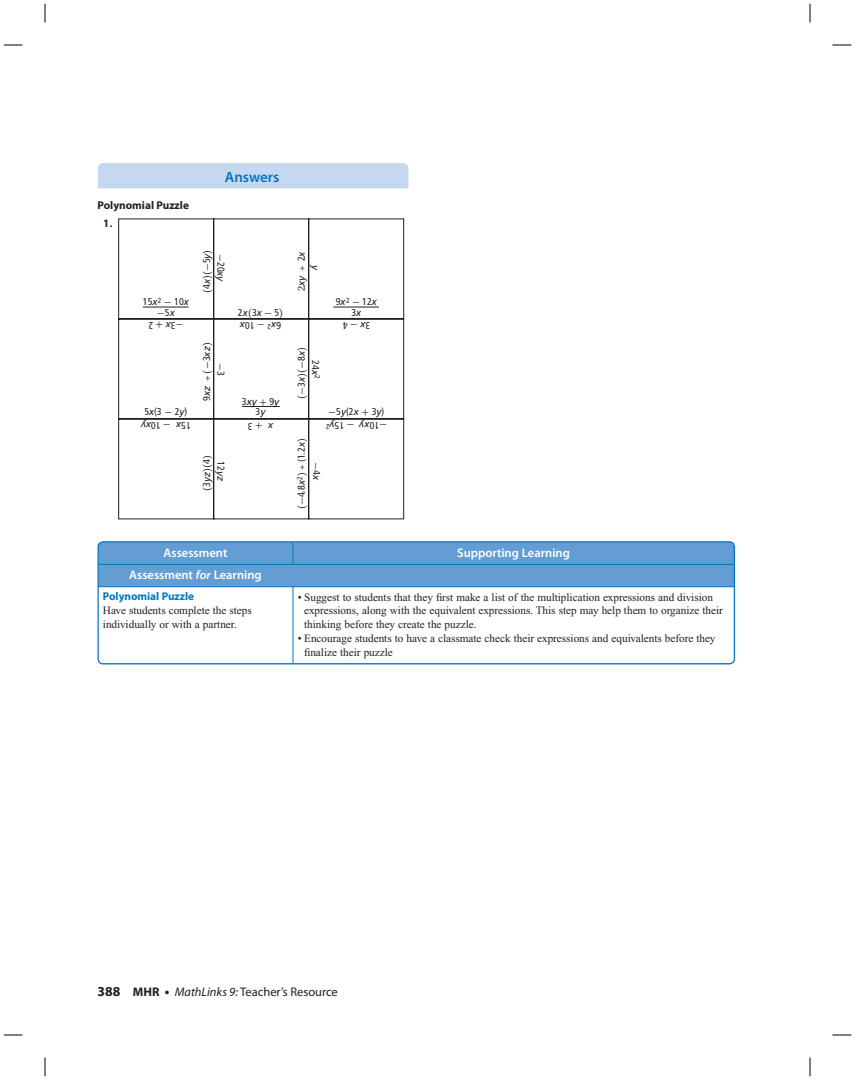
<style>
.page{position:relative;width:855px;height:1080px;background:#fff}
.page>*{position:absolute;margin:0;border:0;box-sizing:border-box;transform-origin:0 0}
.t1{font:600 15px "Myriad Pro";color:#0077c0}
.t2{font:600 12.5px "Myriad Pro";color:#fff}
.t3{font:12.5px "Myriad Pro";color:#231f20}
.t4{font:11.25px/13.8px "Times New Roman";letter-spacing:-.005em;color:#231f20}
.t5{font:700 11.25px "Myriad Pro";color:#231f20}
.t6{font:700 11.25px "Myriad Pro";letter-spacing:-.005em;color:#0077c0}
.t7{font:condensed 10px/10.5px "Frutiger";color:#231f20;text-align:center}
.t8{font:10px "Uni Math";color:#231f20}
.t9{font:italic 10px "Frutiger";color:#231f20}
.t10{font:700 10px "Neo Sans";color:#231f20}
.t11{font:condensed 7.5px "Frutiger";color:#231f20}
.s1{font-family:"Frutiger";font-stretch:condensed}
.s2{font-family:"Frutiger";font-style:italic}
.s3{font-family:"Uni Math";font-stretch:normal}
.s4{font-style:italic;font-stretch:normal}
.s5{font-family:"Uni Math";font-style:normal}
.s6{font-style:normal;font-stretch:condensed}
.s7{font-style:italic;font-stretch:normal;font-size:10px}
.s8{font-style:italic}
.s9{font-weight:700;font-size:13.75px}
.s10{font-weight:700}
</style>
<div class="page">
<div style="left:98px;top:163px;width:311px;height:25px;background:#c6d8ef"></div>
<div style="left:98px;top:542px;width:636px;height:122px;background:#639dd4;border-radius:5px"></div>
<div style="left:98px;top:587px;width:635px;height:76px;background:#fff"></div>
<hr style="left:293px;top:586px;width:441px;height:1px;background:#0077c0">
<svg style="left:293px;top:543px;width:1px;height:21px"></svg>
<hr style="left:98px;top:586px;width:195px;height:1px;background:#0077c0">
<hr style="left:293px;top:587px;width:1px;height:76px;background:#0077c0">
<hr style="left:98px;top:564px;width:195px;height:1px;background:#0077c0">
<hr style="left:293px;top:564px;width:441px;height:1px;background:#0077c0">
<div style="left:98px;top:541px;width:637px;height:123px;border:1px solid #0077c0;border-radius:5px"></div>
<svg style="left:118px;top:218px;width:286px;height:301px"></svg>
<hr style="left:143px;top:307px;width:46px;height:1px;background:#231f20">
<hr style="left:242px;top:406px;width:38px;height:1px;background:#231f20">
<hr style="left:333px;top:307px;width:46px;height:1px;background:#231f20">
<svg style="left:4px;top:44px;width:18px;height:2px"></svg>
<svg style="left:832px;top:44px;width:19px;height:2px"></svg>
<svg style="left:4px;top:1034px;width:18px;height:2px"></svg>
<svg style="left:832px;top:1034px;width:19px;height:2px"></svg>
<svg style="left:44px;top:4px;width:2px;height:18px"></svg>
<svg style="left:44px;top:1058px;width:2px;height:18px"></svg>
<svg style="left:809px;top:4px;width:2px;height:18px"></svg>
<svg style="left:809px;top:1058px;width:2px;height:18px"></svg>
<svg style="left:206px;top:376px;width:4px;height:5px"></svg>
<svg style="left:301px;top:266px;width:4px;height:5px"></svg>
<svg style="left:301px;top:465px;width:4px;height:5px"></svg>
<h1 class="t1" style="left:225px;top:171px;width:56px">Answers</h1>
<p class="t5" style="left:98px;top:201px;width:93px">Polynomial Puzzle</p>
<p class="t10" style="left:103px;top:219px;width:11px">1.</p>
<p class="t8" style="left:203px;top:293px;width:45px;rotate:-90deg">(<span class="s1">4</span><span class="s2">x</span>)(-<span class="s1">5</span><span class="s2">y</span>)</p>
<p class="t7" style="left:225px;top:254px;width:29px;rotate:90deg"><span class="s3">-</span>20<span class="s4">xy</span></p>
<p class="t7" style="left:297px;top:261px;width:12px;rotate:-90deg">2<span class="s4">x</span></p>
<p class="t9" style="left:320px;top:265px;width:7px;rotate:90deg">y</p>
<p class="t9" style="left:297px;top:291px;width:17px;rotate:-90deg"><span class="s5">2</span>xy</p>
<p class="t7" style="left:143px;top:298px;width:47px">15<span class="s4">x</span><sup>2</sup> <span class="s3">-</span> 10<span class="s4">x</span></p>
<p class="t8" style="left:157px;top:308px;width:19px">-<span class="s1">5</span><span class="s2">x</span></p>
<p class="t7" style="left:238px;top:308px;width:47px">2<span class="s4">x</span><span class="s3">(</span>3<span class="s4">x</span> <span class="s3">-</span> 5<span class="s3">)</span></p>
<p class="t7" style="left:336px;top:298px;width:43px">9<span class="s4">x</span><sup>2</sup> <span class="s3">-</span> 12<span class="s4">x<br></span>3<span class="s4">x</span></p>
<p class="t8" style="left:184px;top:329px;width:37px;rotate:-180deg">- <span class="s2">x</span><span class="s1">3</span> +<span class="s1">2</span></p>
<p class="t7" style="left:281px;top:329px;width:43px;rotate:-180deg"><span class="s4">x</span>6 <span class="s3">-</span> 10<span class="s4">x</span></p>
<p class="t11" style="left:271px;top:330px;width:5px;rotate:-180deg">2</p>
<p class="t7" style="left:370px;top:329px;width:29px;rotate:-180deg"><span class="s4">x</span>3 <span class="s3">-</span>4</p>
<p class="t9" style="left:203px;top:401px;width:61px;rotate:-90deg"><span class="s6">9</span>xz <span class="s5">(-</span><span class="s6">3</span>xz<span class="s5">)</span></p>
<p class="t8" style="left:225px;top:363px;width:14px;rotate:90deg">-<span class="s1">3</span></p>
<p class="t9" style="left:242px;top:397px;width:39px"><span class="s6">3</span>xy <span class="s5">+</span> <span class="s6">9</span>y</p>
<p class="t7" style="left:144px;top:407px;width:44px">5<span class="s4">x</span>(3 <span class="s3">-</span> 2<span class="s4">y</span>)</p>
<p class="t7" style="left:256px;top:407px;width:11px">3<span class="s4">y</span></p>
<p class="t7" style="left:191px;top:430px;width:51px;rotate:-180deg">15 <span class="s3">-</span> <span class="s4">xy</span></p>
<p class="t7" style="left:161px;top:430px;width:11px;rotate:-180deg">10</p>
<p class="t9" style="left:181px;top:429px;width:7px;rotate:-180deg">x</p>
<p class="t8" style="left:263px;top:430px;width:17px;rotate:-180deg">+<span class="s1">3</span></p>
<p class="t9" style="left:273px;top:430px;width:7px;rotate:-180deg">x</p>
<p class="t8" style="left:297px;top:399px;width:53px;rotate:-90deg">(-<span class="s1">3</span><span class="s2">x</span>)(-<span class="s1">8</span><span class="s2">x</span>)</p>
<p class="t7" style="left:320px;top:360px;width:20px;rotate:90deg">24<span class="s4">x</span><sup>2</sup></p>
<p class="t7" style="left:328px;top:407px;width:57px"><span class="s3">-</span>5<span class="s4">y</span>(2<span class="s4">x</span> <span class="s3">+</span> 3<span class="s4">y</span>)</p>
<p class="t11" style="left:335px;top:430px;width:10px;rotate:-180deg">2<span class="s7">y</span></p>
<p class="t7" style="left:354px;top:430px;width:21px;rotate:-180deg"><span class="s3">-</span>15</p>
<p class="t7" style="left:387px;top:430px;width:30px;rotate:-180deg"><span class="s3">-</span>10<span class="s4">xy</span></p>
<p class="t7" style="left:297px;top:509px;width:73px;rotate:-90deg"><span class="s3">(-</span>4.8<span class="s4">x</span><sup>2</sup><span class="s3">)</span> (1.2<span class="s4">x</span><span class="s3">)</span></p>
<p class="t8" style="left:203px;top:491px;width:37px;rotate:-90deg">(<span class="s1">3</span><span class="s2">yz</span>)(<span class="s1">4</span>)</p>
<p class="t7" style="left:225px;top:461px;width:21px;rotate:90deg">12<span class="s4">yz</span></p>
<p class="t8" style="left:321px;top:462px;width:20px;rotate:90deg">-<span class="s1">4</span><span class="s2">x</span></p>
<p class="t2" style="left:164px;top:548px;width:65px">Assessment</p>
<p class="t2" style="left:457px;top:548px;width:114px">Supporting Learning</p>
<p class="t2" style="left:129px;top:570px;width:134px">Assessment <span class="s8">for</span> Learning</p>
<p class="t6" style="left:103px;top:592px;width:93px">Polynomial Puzzle</p>
<p class="t4" style="left:103px;top:604px;width:150px">Have students complete the steps individually or with a partner.</p>
<p class="t4" style="left:304px;top:591px;width:420px;text-indent:-6px">• Suggest to students that they first make a list of the multiplication expressions and division expressions, along with the equivalent expressions. This step may help them to organize their thinking before they create the puzzle.</p>
<p class="t4" style="left:304px;top:632px;width:413px;text-indent:-6px">• Encourage students to have a classmate check their expressions and equivalents before they finalize their puzzle</p>
<p class="t3" style="left:98px;top:987px;width:242px"><span class="s9">388</span> <span class="s10">MHR</span> <span class="s9">•</span> <span class="s8">MathLinks 9:</span> Teacher’s Resource</p>
</div>
